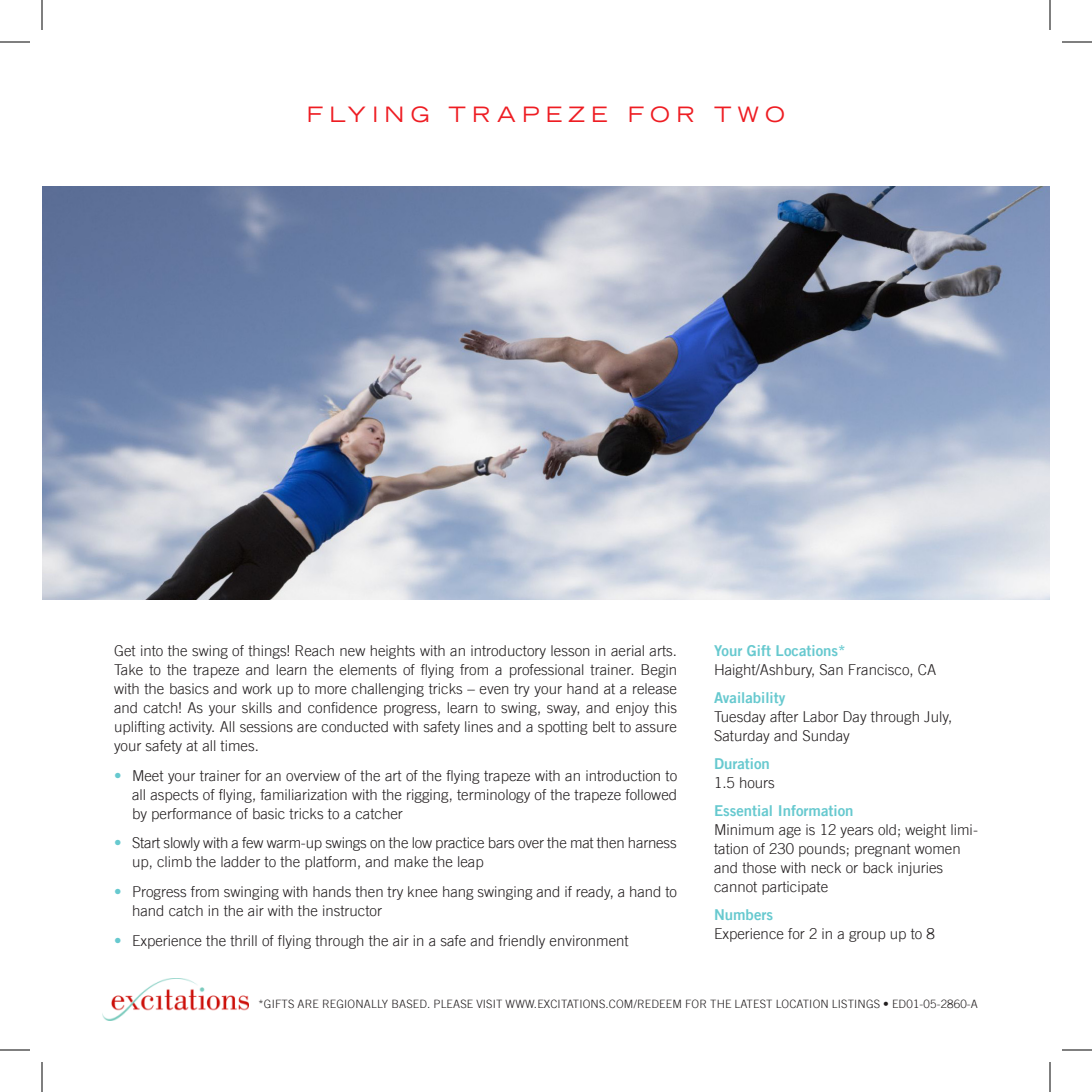
<style>
.page{position:relative;width:1092px;height:1092px;background:#fff}
.page>*{position:absolute;margin:0;border:0;box-sizing:border-box;transform-origin:0 0}
.Head{font:expanded 21px "Trade Gothic LT";letter-spacing:.3em;color:#ee1d23}
.t1{font:300 15px/19px "Trade Gothic LT";color:#231f20}
.t2{font:15px/19px "Trade Gothic LT Bold Two";color:#67c9cf}
.t3{font:300 15px "Trade Gothic LT";color:#67c9cf}
.t4{font:300 11.6px "Trade Gothic LT";letter-spacing:.015em;color:#231f20}
.s1{font-family:"Trade Gothic LT Bold Two";font-weight:400;color:#67c9cf}
.s2{font-family:"Trade Gothic LT";font-weight:300;color:#231f20}
</style>
<div class="page">
<img style="left:102px;top:978px;width:147px;height:42px">
<img style="left:42px;top:186px;width:1008px;height:414px">
<hr style="left:0;top:42px;width:30px;height:1px;background:#000">
<hr style="left:1062px;top:42px;width:30px;height:1px;background:#000">
<hr style="left:0;top:1050px;width:30px;height:1px;background:#000">
<hr style="left:1062px;top:1050px;width:30px;height:1px;background:#000">
<hr style="left:42px;top:0;width:1px;height:30px;background:#000">
<hr style="left:42px;top:1062px;width:1px;height:30px;background:#000">
<hr style="left:1050px;top:0;width:1px;height:30px;background:#000">
<hr style="left:1050px;top:1062px;width:1px;height:30px;background:#000">
<p class="Head" style="left:307px;top:100px;width:480px">FLYING TRAPEZE F OR TWO</p>
<p class="t1" style="left:114px;top:641px;width:565px;text-align:justify">Get into the swing of things! Reach new heights with an introductory lesson in aerial arts.<br>Take to the trapeze and learn the elements of flying from a professional trainer. Begin with the basics and work up to more challenging tricks – even try your hand at a release and catch! As your skills and confidence progress, learn to swing, sway, and enjoy this uplifting activity. All sessions are conducted with safety lines and a spotting belt to assure your safety at all times.</p>
<p class="t1" style="left:132px;top:766px;width:547px;text-align:justify">Meet your trainer for an overview of the art of the flying trapeze with an introduction to all aspects of flying, familiarization with the rigging, terminology of the trapeze followed by performance of basic tricks to a catcher</p>
<p class="t1" style="left:132px;top:833px;width:546px">Start slowly with a few warm-up swings on the low practice bars over the mat then harness up, climb the ladder to the platform, and make the leap</p>
<p class="t1" style="left:132px;top:882px;width:547px">Progress from swinging with hands then try knee hang swinging and if ready, a hand to hand catch in the air with the instructor</p>
<p class="t1" style="left:132px;top:931px;width:498px">Experience the thrill of flying through the air in a safe and friendly environment</p>
<p class="t3" style="left:114px;top:766px;width:9px">•</p>
<p class="t3" style="left:114px;top:834px;width:9px">•</p>
<p class="t3" style="left:114px;top:883px;width:9px">•</p>
<p class="t3" style="left:114px;top:932px;width:9px">•</p>
<p class="t1" style="left:714px;top:641px;width:224px"><span class="s1">Your Gift Locations*<br></span>Haight/Ashbury, San Francisco, CA</p>
<p class="t1" style="left:714px;top:688px;width:240px"><span class="s1">Availability<br></span>Tuesday after Labor Day through July,<br>Saturday and Sunday</p>
<p class="t2" style="left:714px;top:754px;width:62px">Duration<br><span class="s2">1.5 hours</span></p>
<p class="t1" style="left:714px;top:801px;width:266px"><span class="s1">Essential Information<br></span>Minimum age is 12 years old; weight limi&shy;tation of 230 pounds; pregnant women and those with neck or back injuries cannot participate</p>
<p class="t1" style="left:714px;top:905px;width:222px"><span class="s1">Numbers<br></span>Experience for 2 in a group up to 8</p>
<p class="t4" style="left:258px;top:997px;width:25px">*Gifts</p>
<p class="t4" style="left:298px;top:997px;width:8px">are</p>
<p class="t4" style="left:322px;top:997px;width:8px">reg</p>
<p class="t4" style="left:344px;top:997px;width:55px">ionally based</p>
<p class="t4" style="left:427px;top:997px;width:21px">. Please</p>
<p class="t4" style="left:476px;top:997px;width:242px">visit www.excitations.com/REDEEM for the</p>
<p class="t4" style="left:735px;top:997px;width:8px">latest</p>
<p class="t4" style="left:776px;top:997px;width:204px">locat ion list ings • ED01-05-2860-A</p>
</div>
